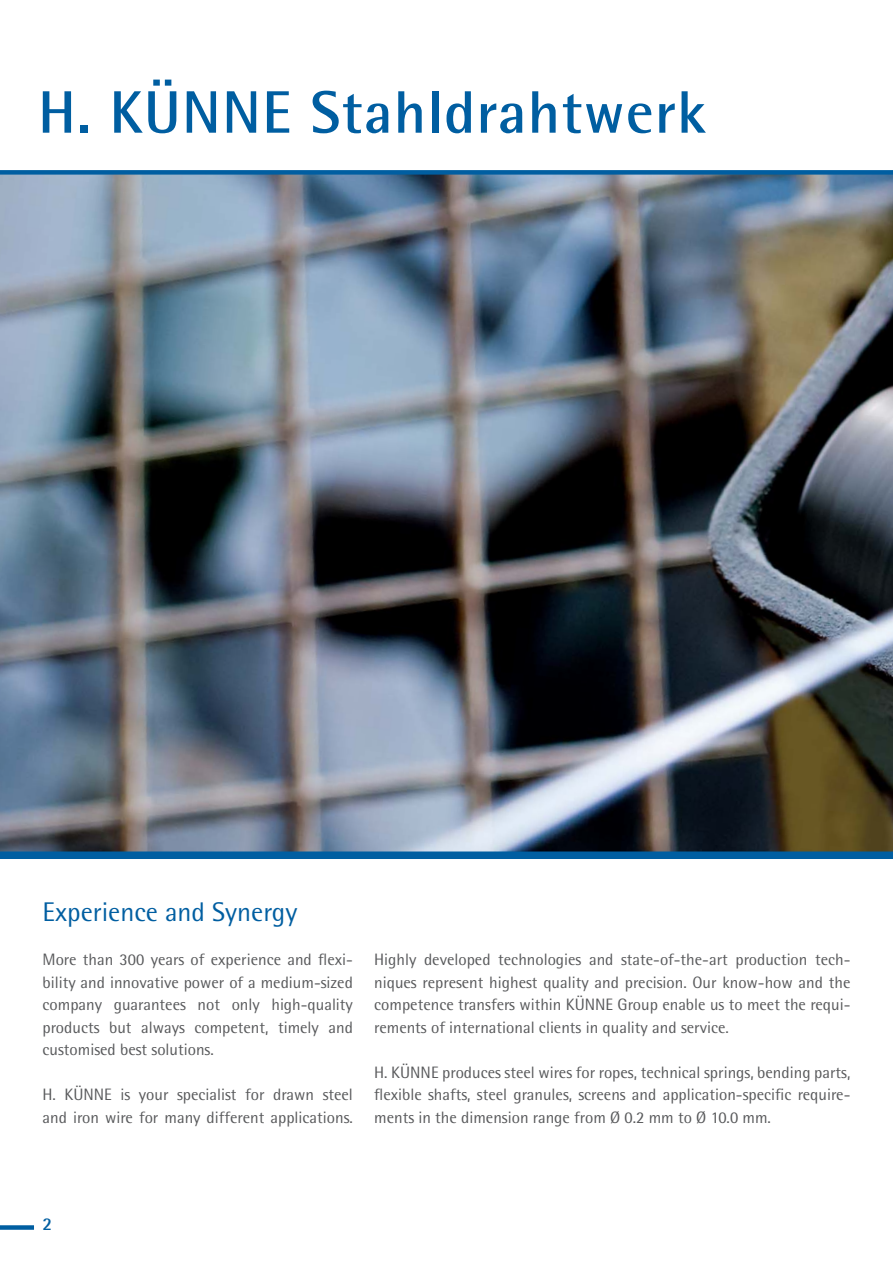
<style>
.page{position:relative;width:893px;height:1263px;background:#fff}
.page>*{position:absolute;margin:0;border:0;box-sizing:border-box;transform-origin:0 0}
.t1{font:700 60px "Rotis Semi Sans";letter-spacing:.02em;color:#005ea1}
.t2{font:27px "Rotis Semi Sans";color:#005ea1}
.t3{font:700 18px "Rotis Semi Sans";color:#005ea1}
.t4{font:16.5px/22.5px "Rotis Semi Sans";color:#58595b;text-align:justify}
</style>
<div class="page">
<div style="left:0;top:1225px;width:34px;height:5px;background:#005ea1"></div>
<img style="left:0;top:175px;width:893px;height:676px">
<div style="left:0;top:851px;width:893px;height:8px;background:#005ea1"></div>
<div style="left:0;top:170px;width:893px;height:5px;background:#005ea1"></div>
<h1 class="t1" style="left:38px;top:91px;width:670px">H. KÜNNE Stahldrahtwerk</h1>
<h2 class="t2" style="left:43px;top:902px;width:256px">Experience and Synergy</h2>
<p class="t4" style="left:43px;top:950px;width:312px">More than 300 years of experience and flexi&shy;bility and innovative power of a medium-sized company guarantees not only high-quality products but always competent, timely and customised best solutions.</p>
<p class="t4" style="left:43px;top:1085px;width:312px">H. KÜNNE is your specialist for drawn steel and iron wire for many different applications.</p>
<p class="t4" style="left:374px;top:950px;width:478px">Highly developed technologies and state-of-the-art production tech&shy;niques represent highest quality and precision. Our know-how and the competence transfers within KÜNNE Group enable us to meet the requi&shy;rements of international clients in quality and service.</p>
<p class="t4" style="left:374px;top:1062px;width:478px">H. KÜNNE produces steel wires for ropes, technical springs, bending parts, flexible shafts, steel granules, screens and application-specific require&shy;ments in the dimension range from Ø 0.2 mm to Ø 10.0 mm.</p>
<p class="t3" style="left:43px;top:1217px;width:11px">2</p>
</div>
